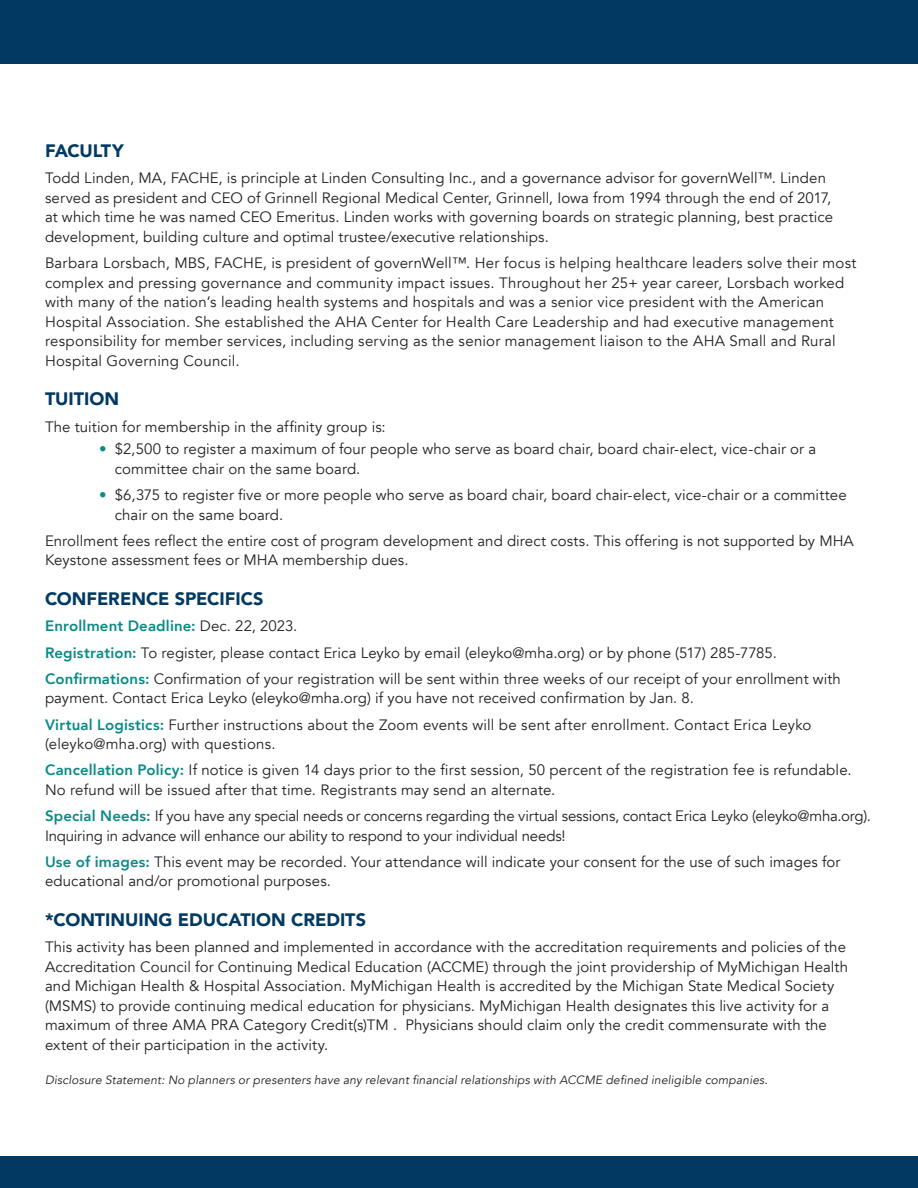
<style>
.page{position:relative;width:918px;height:1188px;background:#fff}
.page>*{position:absolute;margin:0;border:0;box-sizing:border-box;transform-origin:0 0}
.t1{font:900 18px "Avenir";color:#003a63}
.t2{font:900 18px "Avenir";letter-spacing:-.025em;color:#003a63}
.t3{font:15px/19.5px "Avenir";letter-spacing:.005em;color:#231f20}
.t4{font:15px/19.5px "Avenir";letter-spacing:-.015em;color:#231f20}
.t5{font:800 15px "Avenir";letter-spacing:.01em;color:#0b8a86}
.t6{font:italic 12px "Avenir";letter-spacing:.015em;color:#231f20}
.s1{color:#0b8a86}
.s2{font-weight:400;color:#231f20}
.s3{font-weight:800;color:#0b8a86}
</style>
<div class="page">
<div style="left:0;top:0;width:918px;height:64px;background:#003a63"></div>
<div style="left:0;top:1157px;width:918px;height:31px;background:#003a63"></div>
<p class="t2" style="left:45px;top:135px;width:80px">FACULTY</p>
<p class="t3" style="left:45px;top:169px;width:790px">Todd Linden, MA, FACHE, is principle at Linden Consulting Inc., and a governance advisor for governWell™. Linden served as president and CEO of Grinnell Regional Medical Center, Grinnell, Iowa from 1994 through the end of 2017, at which time he was named CEO Emeritus. Linden works with governing boards on strategic planning, best practice development, building culture and optimal trustee/executive relationships.</p>
<p class="t3" style="left:45px;top:253px;width:813px">Barbara Lorsbach, MBS, FACHE, is president of governWell™. Her focus is helping healthcare leaders solve their most complex and pressing governance and community impact issues. Throughout her 25+ year career, Lorsbach worked with many of the nation’s leading health systems and hospitals and was a senior vice president with the American Hospital Association. She established the AHA Center for Health Care Leadership and had executive management responsibility for member services, including serving as the senior management liaison to the AHA Small and Rural Hospital Governing Council.</p>
<p class="t1" style="left:45px;top:384px;width:76px">TUITION</p>
<p class="t3" style="left:45px;top:417px;width:342px">The tuition for membership in the affinity group is:</p>
<p class="t3" style="left:115px;top:440px;width:703px;text-indent:-16px"><span class="s1">•</span> $2,500 to register a maximum of four people who serve as board chair, board chair-elect, vice-chair or a committee chair on the same board.</p>
<p class="t3" style="left:115px;top:485px;width:733px;text-indent:-16px"><span class="s1">•</span> $6,375 to register five or more people who serve as board chair, board chair-elect, vice-chair or a committee chair on the same board.</p>
<p class="t3" style="left:45px;top:531px;width:810px">Enrollment fees reflect the entire cost of program development and direct costs. This offering is not supported by MHA<br>Keystone assessment fees or MHA membership dues.</p>
<p class="t1" style="left:45px;top:583px;width:220px">CONFERENCE SPECIFICS</p>
<p class="t5" style="left:45px;top:614px;width:254px">Enrollment Deadline: <span class="s2">Dec. 22, 2023.</span></p>
<p class="t3" style="left:45px;top:643px;width:733px"><span class="s3">Registration:</span> To register, please contact Erica Leyko by email (eleyko@mha.org) or by phone (517) 285-7785.</p>
<p class="t3" style="left:45px;top:669px;width:797px"><span class="s3">Confirmations:</span> Confirmation of your registration will be sent within three weeks of our receipt of your enrollment with payment. Contact Erica Leyko (eleyko@mha.org) if you have not received confirmation by Jan. 8.</p>
<p class="t3" style="left:45px;top:715px;width:768px"><span class="s3">Virtual Logistics:</span> Further instructions about the Zoom events will be sent after enrollment. Contact Erica Leyko (eleyko@mha.org) with questions.</p>
<p class="t3" style="left:45px;top:761px;width:808px"><span class="s3">Cancellation Policy:</span> If notice is given 14 days prior to the first session, 50 percent of the registration fee is refundable.<br>No refund will be issued after that time. Registrants may send an alternate.</p>
<p class="t4" style="left:45px;top:806px;width:827px"><span class="s3">Special Needs:</span> If you have any special needs or concerns regarding the virtual sessions, contact Erica Leyko (eleyko@mha.org).<br>Inquiring in advance will enhance our ability to respond to your individual needs!</p>
<p class="t3" style="left:45px;top:852px;width:797px"><span class="s3">Use of images:</span> This event may be recorded. Your attendance will indicate your consent for the use of such images for educational and/or promotional purposes.</p>
<p class="t1" style="left:45px;top:904px;width:323px">*CONTINUING EDUCATION CREDITS</p>
<p class="t3" style="left:45px;top:938px;width:805px">This activity has been planned and implemented in accordance with the accreditation requirements and policies of the Accreditation Council for Continuing Medical Education (ACCME) through the joint providership of MyMichigan Health and Michigan Health &amp; Hospital Association. MyMichigan Health is accredited by the Michigan State Medical Society (MSMS) to provide continuing medical education for physicians. MyMichigan Health designates this live activity for a maximum of three AMA PRA Category Credit(s)TM . Physicians should claim only the credit commensurate with the extent of their participation in the activity.</p>
<p class="t6" style="left:45px;top:1073px;width:724px">Disclosure Statement: No planners or presenters have any relevant financial relationships with ACCME defined ineligible companies.</p>
</div>
